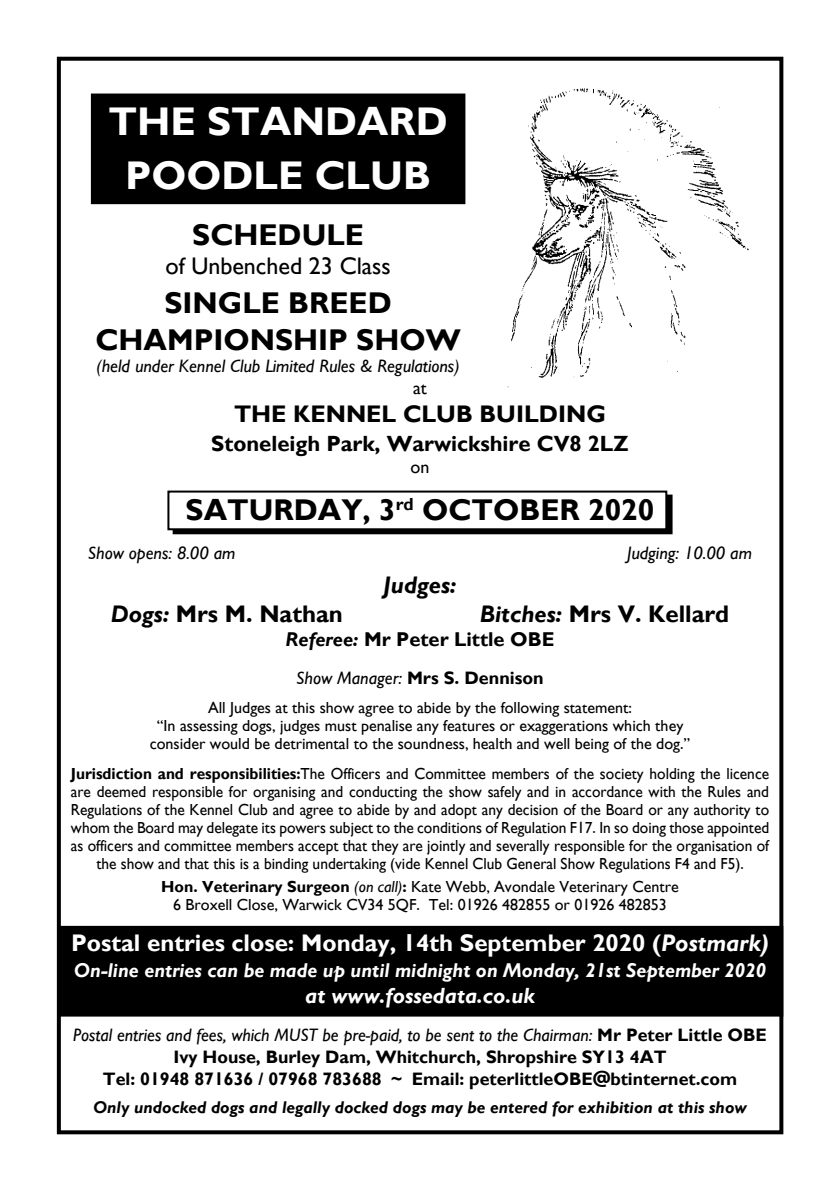
<style>
.page{position:relative;width:840px;height:1191px;background:#fff}
.page>*{position:absolute;margin:0;border:0;box-sizing:border-box;transform-origin:0 0}
.t1{font:700 40px/53.6px "Gill Sans";color:#fff;text-align:center}
.t2{font:700 30px/37.2px "Gill Sans";color:#000;text-align:center}
.t3{font:700 24px "Gill Sans";color:#000}
.t4{font:700 24px "Gill Sans";color:#fff}
.t5{font:24px "Gill Sans";color:#000}
.t6{font:italic 700 24px "Gill Sans";color:#000}
.t7{font:700 22px "Gill Sans";color:#000}
.t8{font:italic 700 22px "Gill Sans";color:#fff}
.t9{font:italic 700 20px "Gill Sans";color:#fff}
.t10{font:700 20px "Gill Sans";color:#000}
.t11{font:700 18px/22px "Gill Sans";color:#000;text-align:center}
.t12{font:italic 18px "Gill Sans";color:#000}
.t13{font:18px "Gill Sans";color:#000}
.t14{font:italic 700 17px "Gill Sans";color:#000}
.t15{font:16px/18px "Gill Sans";color:#000;text-align:center;scale:.96 1}
.t16{font:16px/18px "Gill Sans";color:#000;text-align:center}
.s1{font-style:italic}
.s2{font-weight:400;font-style:italic}
.s3{font-weight:700}
</style>
<div class="page">
<img style="left:507px;top:88px;width:242px;height:300px">
<div style="left:91px;top:94px;width:373px;height:110px;background:#000"></div>
<div style="left:63px;top:929px;width:716px;height:84px;background:#000"></div>
<div style="left:60px;top:926px;width:722px;height:90px;border:6px solid #000"></div>
<div style="left:57px;top:57px;width:725px;height:1077px;border:4px solid #000"></div>
<div style="left:173px;top:495px;width:498px;height:38px;background:#000"></div>
<div style="left:172px;top:494px;width:500px;height:40px;border:2px solid #000"></div>
<div style="left:168px;top:491px;width:498px;height:38px;background:#fff"></div>
<div style="left:167px;top:490px;width:500px;height:40px;border:2px solid #000"></div>
<h1 class="t1" style="left:108px;top:95px;width:340px">THE STANDARD<br>POODLE CLUB</h1>
<h2 class="t2" style="left:192px;top:216px;width:173px">SCHEDULE</h2>
<h3 class="t5" style="left:165px;top:252px;width:226px">of Unbenched 23 Class</h3>
<h2 class="t2" style="left:95px;top:285px;width:366px">SINGLE BREED<br>CHAMPIONSHIP SHOW</h2>
<p class="t12" style="left:96px;top:356px;width:364px">(held under Kennel Club Limited Rules &amp; Regulations)</p>
<p class="t13" style="left:413px;top:377px;width:15px">at</p>
<h3 class="t3" style="left:234px;top:400px;width:373px">THE KENNEL CLUB BUILDING</h3>
<h3 class="t7" style="left:211px;top:431px;width:419px">Stoneleigh Park, Warwickshire CV8 2LZ</h3>
<p class="t13" style="left:410px;top:456px;width:20px">on</p>
<h2 class="t2" style="left:185px;top:491px;width:470px">SATURDAY, 3<sup>rd</sup> OCTOBER 2020</h2>
<p class="t12" style="left:88px;top:542px;width:149px">Show opens: 8.00 am</p>
<p class="t12" style="left:626px;top:542px;width:126px">Judging: 10.00 am</p>
<h3 class="t6" style="left:383px;top:571px;width:74px">Judges:</h3>
<h3 class="t3" style="left:111px;top:599px;width:233px"><span class="s1">Dogs:</span> Mrs M. Nathan</h3>
<h3 class="t3" style="left:479px;top:599px;width:251px"><span class="s1">Bitches:</span> Mrs V. Kellard</h3>
<p class="t10" style="left:285px;top:627px;width:270px"><span class="s1">Referee:</span> Mr Peter Little OBE</p>
<p class="t11" style="left:296px;top:667px;width:249px"><span class="s2">Show Manager:</span> Mrs S. Dennison</p>
<p class="t16" style="left:150px;top:699px;width:542px">All Judges at this show agree to abide by the following statement:<br>“In assessing dogs, judges must penalise any features or exaggerations which they consider would be detrimental to the soundness, health and well being of the dog.”</p>
<p class="t15" style="left:71px;top:764px;width:728px"><span class="s3">Jurisdiction and responsibilities:</span>The Officers and Committee members of the society holding the licence are deemed responsible for organising and conducting the show safely and in accordance with the Rules and Regulations of the Kennel Club and agree to abide by and adopt any decision of the Board or any authority to whom the Board may delegate its powers subject to the conditions of Regulation F17. In so doing those appointed as officers and committee members accept that they are jointly and severally responsible for the organisation of the show and that this is a binding undertaking (vide Kennel Club General Show Regulations F4 and F5).</p>
<p class="t16" style="left:161px;top:878px;width:518px"><span class="s3">Hon. Veterinary Surgeon</span> <span class="s1">(on call)</span><span class="s3">:</span> Kate Webb, Avondale Veterinary Centre<br>6 Broxell Close, Warwick CV34 5QF. Tel: 01926 482855 or 01926 482853</p>
<h3 class="t4" style="left:71px;top:928px;width:698px">Postal entries close: Monday, 14th September 2020 (<span class="s1">Postmark)</span></h3>
<p class="t9" style="left:74px;top:958px;width:693px">On-line entries can be made up until midnight on Monday, 21st September 2020</p>
<h3 class="t8" style="left:305px;top:982px;width:231px">at www.fossedata.co.uk</h3>
<p class="t11" style="left:73px;top:1023px;width:695px"><span class="s2">Postal entries and fees, which MUST be pre-paid, to be sent to the Chairman:</span> Mr Peter Little OBE<br>Ivy House, Burley Dam, Whitchurch, Shropshire SY13 4AT<br>Tel: 01948 871636 / 07968 783688 ~ Email: peterlittleOBE@btinternet.com</p>
<p class="t14" style="left:93px;top:1097px;width:655px">Only undocked dogs and legally docked dogs may be entered for exhibition at this show</p>
</div>
